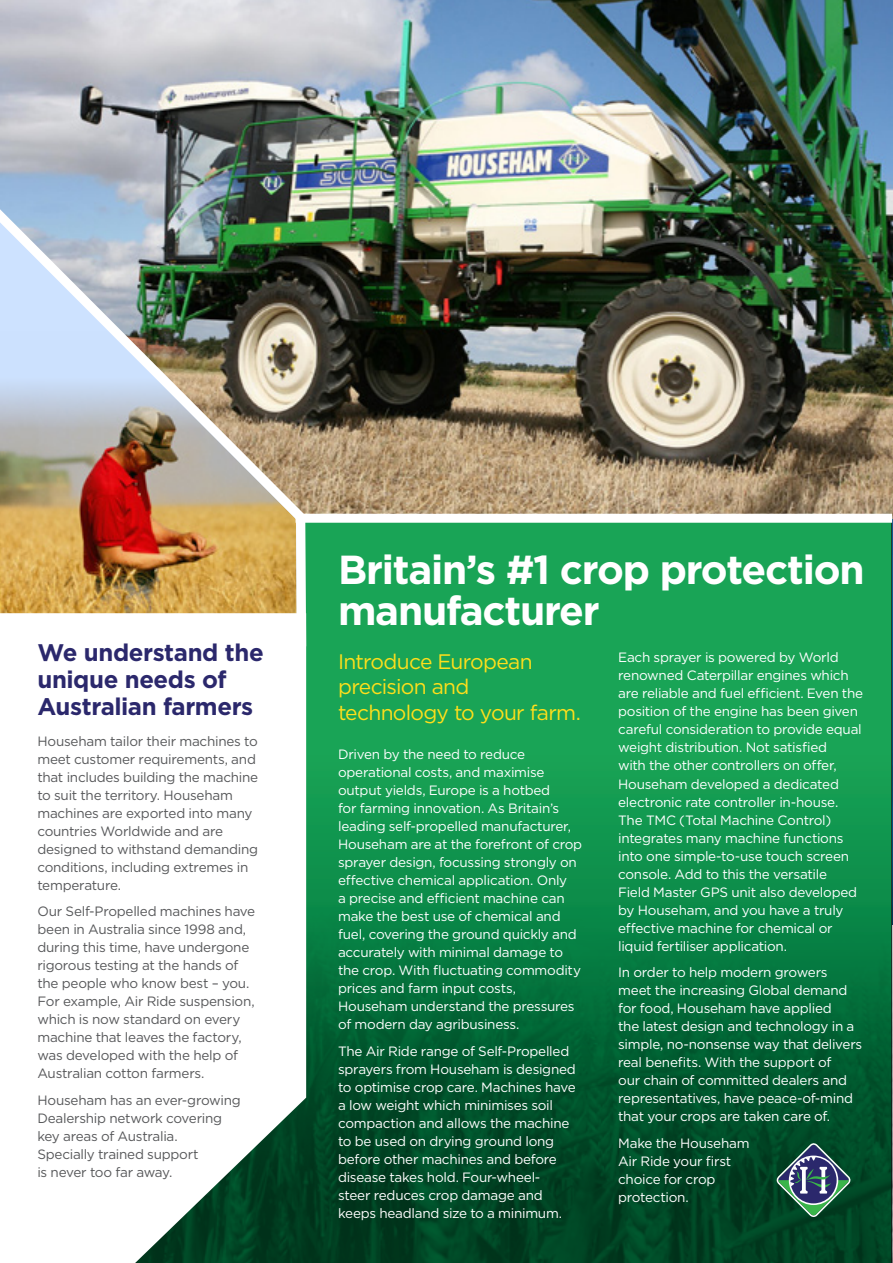
<style>
.page{position:relative;width:893px;height:1263px;background:#fff}
.page>*{position:absolute;margin:0;border:0;box-sizing:border-box;transform-origin:0 0}
.t1{font:700 40.5px/40.5px "Gotham HTF";letter-spacing:-.03em;color:#fff}
.body{font:700 24px/27px "Gotham HTF";letter-spacing:-.02em;color:#2b286c}
.body-2{font:21px/25.5px "Gotham HTF";letter-spacing:-.035em;color:#ffdf1b}
.body-3{font:13.5px/18px "Gotham HTF";letter-spacing:-.02em;color:#fff}
.body-4{font:13.5px/18px "Gotham HTF";letter-spacing:-.02em;color:#57585a}
</style>
<div class="page">
<img style="left:892px;top:518px;width:1px;height:207px">
<div style="left:314px;top:523px;width:578px;height:202px;background:#19a456"></div>
<img style="left:314px;top:725px;width:579px;height:538px">
<img style="left:0;top:0;width:893px;height:518px">
<img style="left:0;top:156px;width:314px;height:1107px">
<div style="left:296px;top:514px;width:596px;height:9px;background:#fff"></div>
<svg style="left:0;top:613px;width:306px;height:650px"></svg>
<svg style="left:776px;top:1143px;width:75px;height:75px;background:#38615d"></svg>
<p class="body" style="left:37px;top:638px;width:228px">We understand the unique needs of<br>Australian farmers</p>
<p class="body-4" style="left:37px;top:732px;width:222px">Househam tailor their machines to meet customer requirements, and that includes building the machine to suit the territory. Househam machines are exported into many countries Worldwide and are designed to withstand demanding conditions, including extremes in temperature.</p>
<p class="body-4" style="left:37px;top:902px;width:219px">Our Self-Propelled machines have been in Australia since 1998 and, during this time, have undergone rigorous testing at the hands of the people who know best – you.<br>For example, Air Ride suspension, which is now standard on every machine that leaves the factory, was developed with the help of<br>Australian cotton farmers.</p>
<p class="body-4" style="left:37px;top:1091px;width:205px">Househam has an ever-growing<br>Dealership network covering key areas of Australia.<br>Specially trained support<br>is never too far away.</p>
<p class="t1" style="left:338px;top:549px;width:528px">Britain’s #1 crop protection manufacturer</p>
<p class="body-2" style="left:338px;top:648px;width:244px">Introduce European precision and technology to your farm.</p>
<p class="body-3" style="left:338px;top:745px;width:246px">Driven by the need to reduce operational costs, and maximise output yields, Europe is a hotbed<br>for farming innovation. As Britain’s leading self-propelled manufacturer, Househam are at the forefront of crop sprayer design, focussing strongly on effective chemical application. Only<br>a precise and efficient machine can make the best use of chemical and fuel, covering the ground quickly and accurately with minimal damage to the crop. With fluctuating commodity prices and farm input costs, Househam understand the pressures of modern day agribusiness.</p>
<p class="body-3" style="left:338px;top:1041px;width:239px">The Air Ride range of Self-Propelled sprayers from Househam is designed to optimise crop care. Machines have a low weight which minimises soil compaction and allows the machine to be used on drying ground long before other machines and before disease takes hold. Four-wheel&shy;steer reduces crop damage and keeps headland size to a minimum.</p>
<p class="body-3" style="left:618px;top:648px;width:246px">Each sprayer is powered by World renowned Caterpillar engines which are reliable and fuel efficient. Even the position of the engine has been given careful consideration to provide equal weight distribution. Not satisfied<br>with the other controllers on offer, Househam developed a dedicated electronic rate controller in-house.<br>The TMC (Total Machine Control) integrates many machine functions into one simple-to-use touch screen console. Add to this the versatile<br>Field Master GPS unit also developed by Househam, and you have a truly effective machine for chemical or liquid fertiliser application.</p>
<p class="body-3" style="left:618px;top:963px;width:246px">In order to help modern growers meet the increasing Global demand for food, Househam have applied<br>the latest design and technology in a simple, no-nonsense way that delivers real benefits. With the support of<br>our chain of committed dealers and representatives, have peace-of-mind that your crops are taken care of.</p>
<p class="body-3" style="left:618px;top:1133px;width:133px">Make the Househam<br>Air Ride your first choice for crop protection.</p>
</div>
